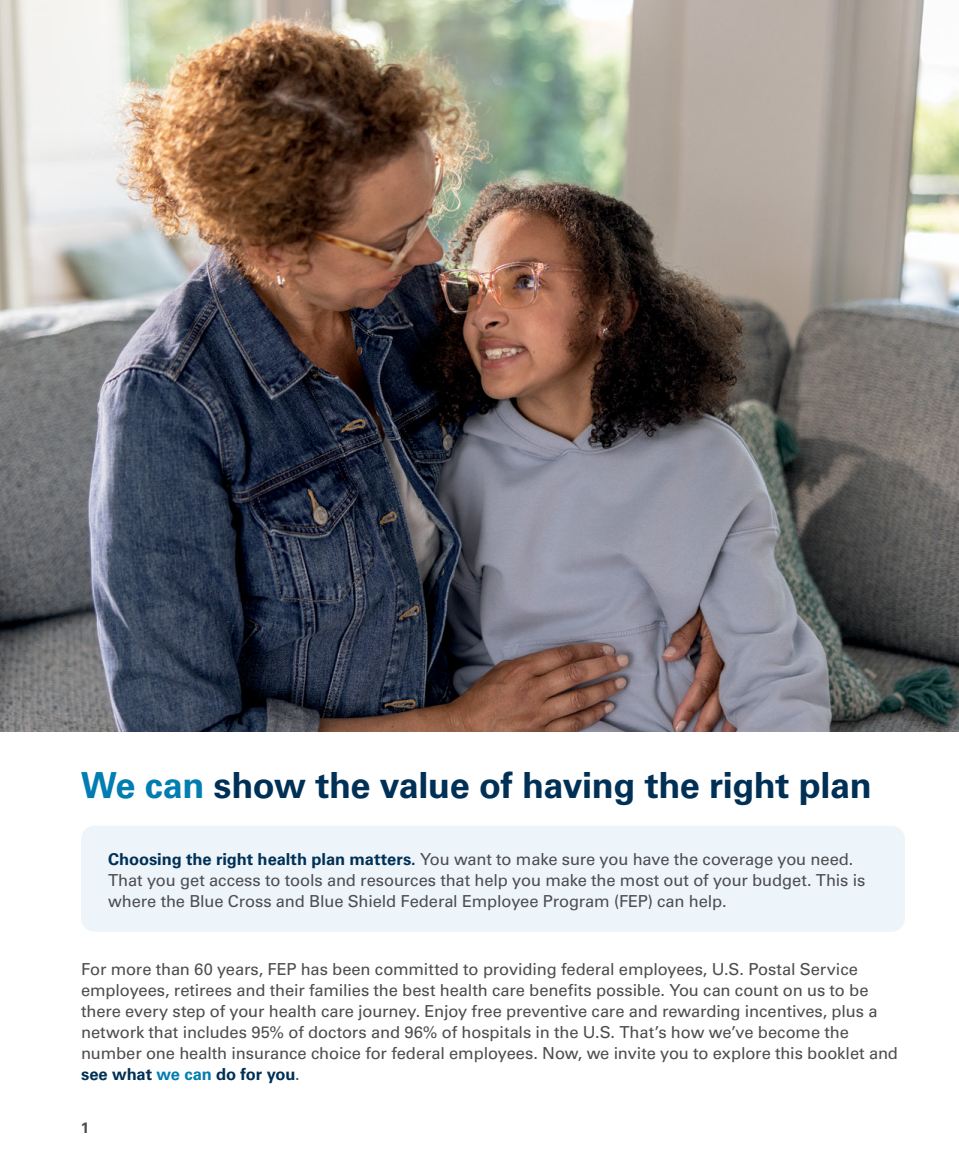
<style>
.page{position:relative;width:959px;height:1175px;background:#fff}
.page>*{position:absolute;margin:0;border:0;box-sizing:border-box;transform-origin:0 0}
.t1{font:700 36px "Univers LT Std";letter-spacing:-.01em;color:#003055}
.t2{font:16.5px/21px "Univers LT Std";letter-spacing:-.01em;color:#4d4d4f}
.t3{font:700 15px "Univers LT Std";color:#4d4d4f}
.s1{color:#027db1}
.s2{font-weight:700;color:#003055}
.s3{font-weight:700;color:#027db1}
</style>
<div class="page">
<img style="left:0;top:0;width:958px;height:731px">
<div style="left:81px;top:825px;width:823px;height:106px;background:#edf5fb;border-radius:14px"></div>
<p class="t1" style="left:81px;top:764px;width:792px"><span class="s1">We can</span> show the value of having the right plan</p>
<p class="t2" style="left:108px;top:848px;width:759px"><span class="s2">Choosing the right health plan matters.</span> You want to make sure you have the coverage you need.<br>That you get access to tools and resources that help you make the most out of your budget. This is where the Blue Cross and Blue Shield Federal Employee Program (FEP) can help.</p>
<p class="t2" style="left:81px;top:958px;width:818px">For more than 60 years, FEP has been committed to providing federal employees, U.S. Postal Service employees, retirees and their families the best health care benefits possible. You can count on us to be there every step of your health care journey. Enjoy free preventive care and rewarding incentives, plus a network that includes 95% of doctors and 96% of hospitals in the U.S. That’s how we’ve become the number one health insurance choice for federal employees. Now, we invite you to explore this booklet and <span class="s2">see what</span> <span class="s3">we can</span> <span class="s2">do for you</span>.</p>
<p class="t3" style="left:81px;top:1119px;width:10px">1</p>
</div>
